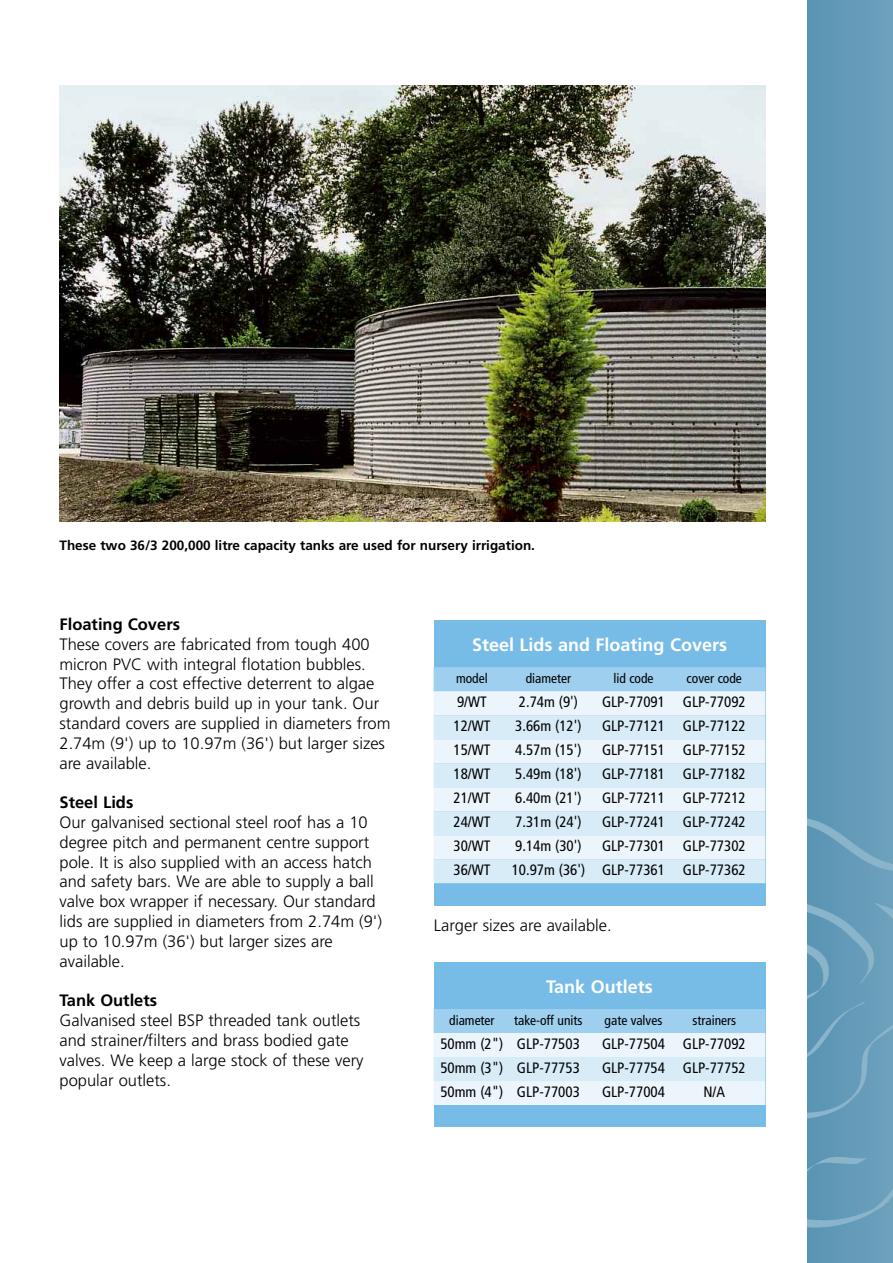
<style>
.page{position:relative;width:893px;height:1263px;background:#fff}
.page>*{position:absolute;margin:0;border:0;box-sizing:border-box;transform-origin:0 0}
.t1{font:700 18px "Frutiger";color:#fff}
.t2{font:300 16.5px/19.8px "Frutiger";color:#000}
.t3{font:700 16.5px "Frutiger";color:#000}
.t4{font:condensed 15px "Frutiger";color:#000}
.t5{font:condensed 13.5px "Frutiger";color:#000}
.t6{font:700 13.5px "Frutiger";color:#000}
</style>
<div class="page">
<img style="left:808px;top:0;width:85px;height:1263px">
<div style="left:434px;top:620px;width:331px;height:286px;background:#77bbe7"></div>
<div style="left:434px;top:667px;width:331px;height:24px;background:#9ecfee"></div>
<div style="left:434px;top:691px;width:331px;height:24px;background:#ecf5fc"></div>
<div style="left:434px;top:715px;width:331px;height:24px;background:#d8ecf8"></div>
<div style="left:434px;top:739px;width:331px;height:24px;background:#ecf5fc"></div>
<div style="left:434px;top:763px;width:331px;height:24px;background:#d8ecf8"></div>
<div style="left:434px;top:787px;width:331px;height:24px;background:#ecf5fc"></div>
<div style="left:434px;top:811px;width:331px;height:24px;background:#d8ecf8"></div>
<div style="left:434px;top:835px;width:331px;height:24px;background:#ecf5fc"></div>
<div style="left:434px;top:859px;width:331px;height:24px;background:#d8ecf8"></div>
<div style="left:434px;top:962px;width:331px;height:164px;background:#77bbe7"></div>
<div style="left:434px;top:1009px;width:331px;height:24px;background:#9ecfee"></div>
<div style="left:434px;top:1033px;width:331px;height:24px;background:#ecf5fc"></div>
<div style="left:434px;top:1057px;width:331px;height:24px;background:#d8ecf8"></div>
<div style="left:434px;top:1081px;width:331px;height:24px;background:#ecf5fc"></div>
<img style="left:60px;top:85px;width:705px;height:436px">
<p class="t6" style="left:60px;top:540px;width:477px">These two 36/3 200,000 litre capacity tanks are used for nursery irrigation.</p>
<p class="t3" style="left:60px;top:618px;width:122px">Floating Covers</p>
<p class="t2" style="left:60px;top:635px;width:332px">These covers are fabricated from tough 400 micron PVC with integral flotation bubbles.<br>They offer a cost effective deterrent to algae growth and debris build up in your tank. Our standard covers are supplied in diameters from 2.74m (9') up to 10.97m (36') but larger sizes are available.</p>
<p class="t3" style="left:60px;top:796px;width:75px">Steel Lids</p>
<p class="t2" style="left:60px;top:814px;width:324px">Our galvanised sectional steel roof has a 10 degree pitch and permanent centre support pole. It is also supplied with an access hatch and safety bars. We are able to supply a ball valve box wrapper if necessary. Our standard lids are supplied in diameters from 2.74m (9') up to 10.97m (36') but larger sizes are available.</p>
<p class="t3" style="left:60px;top:994px;width:99px">Tank Outlets</p>
<p class="t2" style="left:60px;top:1012px;width:305px">Galvanised steel BSP threaded tank outlets and strainer/filters and brass bodied gate valves. We keep a large stock of these very popular outlets.</p>
<p class="t1" style="left:472px;top:637px;width:257px">Steel Lids and Floating Covers</p>
<p class="t5" style="left:456px;top:672px;width:33px">model</p>
<p class="t5" style="left:526px;top:672px;width:47px">diameter</p>
<p class="t5" style="left:613px;top:672px;width:42px">lid code</p>
<p class="t5" style="left:687px;top:672px;width:57px">cover code</p>
<p class="t4" style="left:457px;top:695px;width:31px">9/WT</p>
<p class="t4" style="left:519px;top:695px;width:61px">2.74m (9')</p>
<p class="t4" style="left:602px;top:695px;width:145px">GLP-77091 GLP-77092</p>
<p class="t4" style="left:453px;top:719px;width:38px">12/WT</p>
<p class="t4" style="left:515px;top:719px;width:68px">3.66m (12')</p>
<p class="t4" style="left:602px;top:719px;width:145px">GLP-77121 GLP-77122</p>
<p class="t4" style="left:453px;top:743px;width:38px">15/WT</p>
<p class="t4" style="left:515px;top:743px;width:68px">4.57m (15')</p>
<p class="t4" style="left:602px;top:743px;width:145px">GLP-77151 GLP-77152</p>
<p class="t4" style="left:453px;top:767px;width:38px">18/WT</p>
<p class="t4" style="left:515px;top:767px;width:68px">5.49m (18')</p>
<p class="t4" style="left:602px;top:767px;width:145px">GLP-77181 GLP-77182</p>
<p class="t4" style="left:453px;top:791px;width:38px">21/WT</p>
<p class="t4" style="left:515px;top:791px;width:68px">6.40m (21')</p>
<p class="t4" style="left:602px;top:791px;width:145px">GLP-77211 GLP-77212</p>
<p class="t4" style="left:453px;top:815px;width:38px">24/WT</p>
<p class="t4" style="left:515px;top:815px;width:68px">7.31m (24')</p>
<p class="t4" style="left:602px;top:815px;width:145px">GLP-77241 GLP-77242</p>
<p class="t4" style="left:453px;top:839px;width:38px">30/WT</p>
<p class="t4" style="left:515px;top:839px;width:68px">9.14m (30')</p>
<p class="t4" style="left:602px;top:839px;width:145px">GLP-77301 GLP-77302</p>
<p class="t4" style="left:453px;top:863px;width:38px">36/WT</p>
<p class="t4" style="left:512px;top:863px;width:236px">10.97m (36') GLP-77361 GLP-77362</p>
<p class="t2" style="left:434px;top:916px;width:179px">Larger sizes are available.</p>
<p class="t1" style="left:546px;top:979px;width:108px">Tank Outlets</p>
<p class="t5" style="left:449px;top:1014px;width:47px">diameter</p>
<p class="t5" style="left:514px;top:1014px;width:70px">take-off units</p>
<p class="t5" style="left:605px;top:1014px;width:59px">gate valves</p>
<p class="t5" style="left:692px;top:1014px;width:45px">strainers</p>
<p class="t4" style="left:440px;top:1037px;width:141px">50mm (2") GLP-77503</p>
<p class="t4" style="left:602px;top:1037px;width:145px">GLP-77504 GLP-77092</p>
<p class="t4" style="left:440px;top:1061px;width:141px">50mm (3") GLP-77753</p>
<p class="t4" style="left:602px;top:1061px;width:145px">GLP-77754 GLP-77752</p>
<p class="t4" style="left:440px;top:1085px;width:141px">50mm (4") GLP-77003</p>
<p class="t4" style="left:602px;top:1085px;width:64px">GLP-77004</p>
<p class="t4" style="left:703px;top:1085px;width:23px">N/A</p>
</div>
